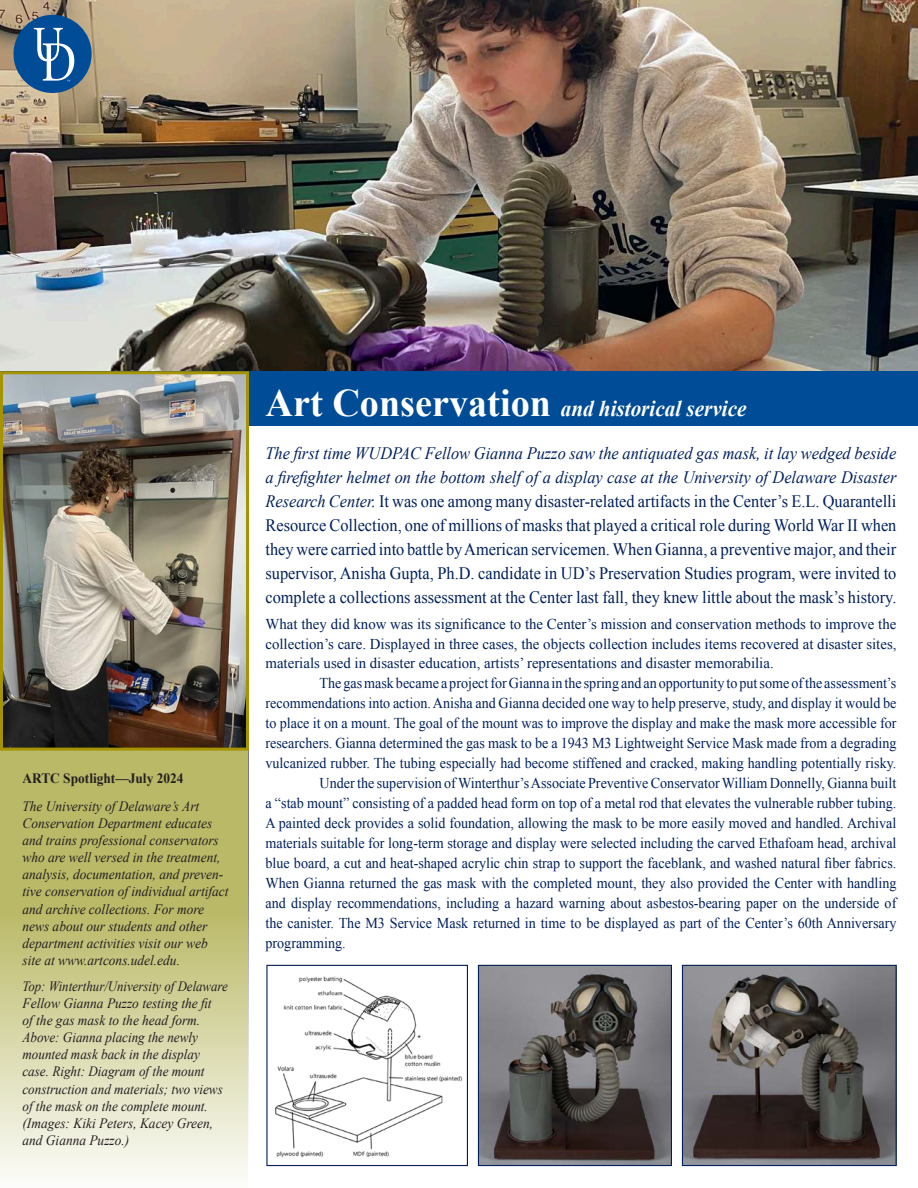
<style>
.page{position:relative;width:918px;height:1188px;background:#fff}
.page>*{position:absolute;margin:0;border:0;box-sizing:border-box;transform-origin:0 0}
.t1{font:italic 700 22.5px "Times New Roman";color:#fff;scale:.94 1}
.t2{font:17.4px/24px "Times New Roman";color:#00205b;text-align:justify;scale:.94 1}
.t3{font:italic 17.4px/24px "Times New Roman";color:#00205b;scale:.94 1}
.t4{font:15px/20px "Times New Roman";color:#00205b;text-align:justify;scale:.94 1}
.t5{font:15px "Times New Roman";color:#00205b}
.t6{font:italic 14.25px/17.1px "Times New Roman";color:#231f20;scale:.94 1}
.t7{font:italic 14.25px/17.1px "Times New Roman";color:#231f20;scale:.92 1}
.t8{font:italic 14.25px/17.1px "Times New Roman";color:#231f20;scale:.9 1}
.t9{font:700 14.25px "Times New Roman";color:#231f20;scale:.94 1}
.s1{font-style:normal;font-size:39px}
.s2{font-style:italic}
</style>
<div class="page">
<svg style="left:0;top:751px;width:249px;height:424px;background:#cdcc92"></svg>
<img style="left:0;top:0;width:918px;height:371px">
<div style="left:1px;top:371px;width:917px;height:55px;background:#004c97"></div>
<img style="left:4px;top:375px;width:241px;height:372px">
<div style="left:0;top:371px;width:249px;height:380px;border:3px solid #a59301"></div>
<div style="left:14px;top:15px;width:78px;height:78px;background:#004c97;border-radius:50%"></div>
<svg style="left:34px;top:28px;width:40px;height:53px"></svg>
<img style="left:480px;top:967px;width:190px;height:197px">
<div style="left:478px;top:965px;width:194px;height:201px;border:1px solid #00205b"></div>
<img style="left:684px;top:967px;width:211px;height:197px">
<div style="left:682px;top:965px;width:215px;height:201px;border:1px solid #00205b"></div>
<img style="left:275px;top:976px;width:187px;height:182px">
<div style="left:266px;top:965px;width:202px;height:201px;border:1px solid #00205b"></div>
<p class="t9" style="left:22px;top:768px;width:173px">ARTC Spotlight—July 2024</p>
<p class="t6" style="left:22px;top:797px;width:190px">The University of Delaware’s Art</p>
<p class="t6" style="left:22px;top:814px;width:221px">Conservation Department educates and trains professional conservators who are well versed in the treatment, analysis, documentation, and preven&shy;tive conservation of individual artifact and archive collections. For more news about our students and other department activities visit our web</p>
<p class="t6" style="left:22px;top:951px;width:169px">site at www.artcons.udel.edu.</p>
<p class="t8" style="left:22px;top:977px;width:230px">Top: Winterthur/University of Delaware<br>Fellow Gianna Puzzo testing the fit</p>
<p class="t6" style="left:22px;top:1011px;width:191px">of the gas mask to the head form.<br>Above: Gianna placing the newly mounted mask back in the display</p>
<p class="t7" style="left:22px;top:1063px;width:219px">case. Right: Diagram of the mount construction and materials; two views of the mask on the complete mount. (Images: Kiki Peters, Kacey Green, and Gianna Puzzo.)</p>
<p class="t1" style="left:266px;top:393px;width:513px"><span class="s1">Art Conservation</span> and historical service</p>
<p class="t3" style="left:266px;top:441px;width:673px">The first time WUDPAC Fellow Gianna Puzzo saw the antiquated gas mask, it lay wedged beside a firefighter helmet on the bottom shelf of a display case at the University of Delaware Disaster</p>
<p class="t2" style="left:266px;top:489px;width:673px"><span class="s2">Research Center.</span> It was one among many disaster-related artifacts in the Center’s E.L. Quarantelli</p>
<p class="t2" style="left:266px;top:513px;width:673px">Resource Collection, one of millions of masks that played a critical role during World War II when they were carried into battle by American servicemen. When Gianna, a preventive major, and their supervisor, Anisha Gupta, Ph.D. candidate in UD’s Preservation Studies program, were invited to complete a collections assessment at the Center last fall, they knew little about the mask’s history.</p>
<p class="t5" style="left:266px;top:614px;width:632px">What they did know was its significance to the Center’s mission and conservation methods to improve the</p>
<p class="t5" style="left:266px;top:634px;width:633px">collection’s care. Displayed in three cases, the objects collection includes items recovered at disaster sites,</p>
<p class="t5" style="left:266px;top:653px;width:510px">materials used in disaster education, artists’ representations and disaster memorabilia.</p>
<p class="t4" style="left:265px;top:673px;width:673px;text-indent:54px">The gas mask became a project for Gianna in the spring and an opportunity to put some of the assessment’s recommendations into action. Anisha and Gianna decided one way to help preserve, study, and display it would be to place it on a mount. The goal of the mount was to improve the display and make the mask more accessible for researchers. Gianna determined the gas mask to be a 1943 M3 Lightweight Service Mask made from a degrading vulcanized rubber. The tubing especially had become stiffened and cracked, making handling potentially risky.</p>
<p class="t4" style="left:266px;top:773px;width:673px;text-indent:54px">Under the supervision of Winterthur’s Associate Preventive Conservator William Donnelly, Gianna built a “stab mount” consisting of a padded head form on top of a metal rod that elevates the vulnerable rubber tubing.<br>A painted deck provides a solid foundation, allowing the mask to be more easily moved and handled. Archival materials suitable for long-term storage and display were selected including the carved Ethafoam head, archival blue board, a cut and heat-shaped acrylic chin strap to support the faceblank, and washed natural fiber fabrics.</p>
<p class="t4" style="left:266px;top:873px;width:673px">When Gianna returned the gas mask with the completed mount, they also provided the Center with handling</p>
<p class="t4" style="left:266px;top:893px;width:673px">and display recommendations, including a hazard warning about asbestos-bearing paper on the underside of the canister. The M3 Service Mask returned in time to be displayed as part of the Center’s 60th Anniversary</p>
<p class="t4" style="left:266px;top:932px;width:87px">programming.</p>
</div>
